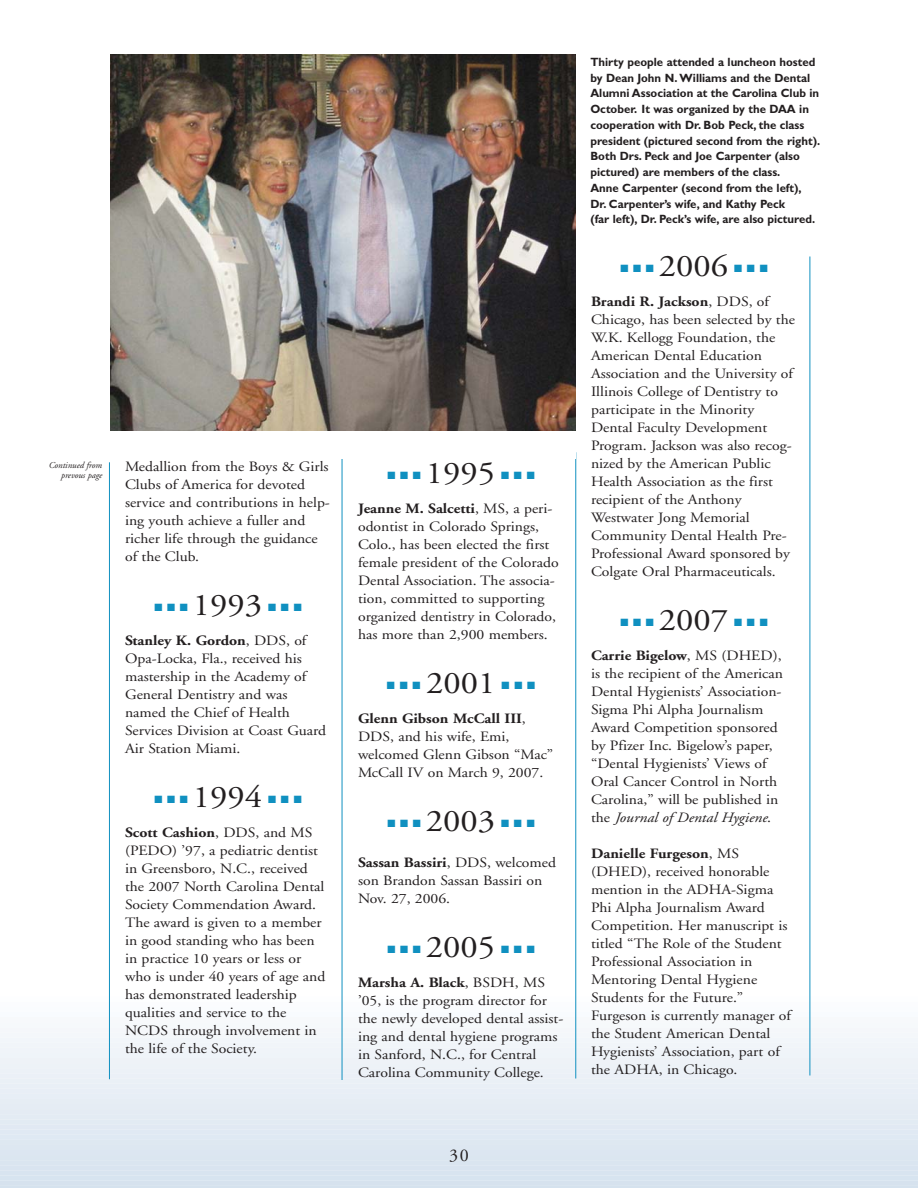
<style>
.page{position:relative;width:918px;height:1188px;background:#fff}
.page>*{position:absolute;margin:0;border:0;box-sizing:border-box;transform-origin:0 0}
.t1{font:31.5px "Adobe Garamond";color:#231f20;scale:1.1 1}
.t2{font:18px "Adobe Garamond";color:#231f20}
.t3{font:14.25px/18px "Adobe Garamond";color:#231f20;scale:1.1 1}
.t4{font:700 12px/15.8px "Gill Sans";color:#231f20;scale:.95 1}
.t5{font:10.5px "Zapf Dingbats";color:#1090c0}
.t6{font:italic 9px/10.5px "Adobe Garamond";color:#231f20;text-align:right}
.s1{font-weight:700}
.s2{font-style:italic}
</style>
<div class="page">
<div style="left:0;top:1178px;width:918px;height:10px;background:#d6e2ee"></div>
<div style="left:0;top:1168px;width:918px;height:10px;background:#d8e4f0"></div>
<div style="left:0;top:1157px;width:918px;height:11px;background:#dae5f0"></div>
<div style="left:0;top:1147px;width:918px;height:11px;background:#dce6f1"></div>
<div style="left:0;top:1137px;width:918px;height:11px;background:#dee8f1"></div>
<div style="left:0;top:1127px;width:918px;height:11px;background:#e0e9f3"></div>
<div style="left:0;top:1116px;width:918px;height:11px;background:#e2ebf3"></div>
<div style="left:0;top:1106px;width:918px;height:11px;background:#e4ebf3"></div>
<div style="left:0;top:1096px;width:918px;height:11px;background:#e6edf4"></div>
<div style="left:0;top:1086px;width:918px;height:11px;background:#e8eef6"></div>
<div style="left:0;top:1076px;width:918px;height:10px;background:#eaf0f6"></div>
<div style="left:0;top:1065px;width:918px;height:11px;background:#ecf1f7"></div>
<div style="left:0;top:1055px;width:918px;height:11px;background:#eef2f7"></div>
<div style="left:0;top:1045px;width:918px;height:11px;background:#f0f4f9"></div>
<div style="left:0;top:1035px;width:918px;height:11px;background:#f2f6fa"></div>
<div style="left:0;top:1024px;width:918px;height:11px;background:#f5f7fa"></div>
<div style="left:0;top:1014px;width:918px;height:11px;background:#f7f9fb"></div>
<div style="left:0;top:1004px;width:918px;height:11px;background:#fafcfe"></div>
<hr style="left:109px;top:462px;width:1px;height:617px;background:#1090c0">
<hr style="left:810px;top:256px;width:1px;height:820px;background:#1090c0">
<hr style="left:342px;top:280px;width:1px;height:800px;background:#1090c0">
<hr style="left:576px;top:452px;width:1px;height:627px;background:#1090c0">
<div style="left:110px;top:112px;width:466px;height:347px;background:#fff"></div>
<img style="left:110px;top:54px;width:466px;height:376px">
<p class="t6" style="left:48px;top:461px;width:55px">Continued from prevous page</p>
<p class="t3" style="left:125px;top:459px;width:188px">Medallion from the Boys &amp; Girls<br>Clubs of America for devoted service and contributions in help&shy;ing youth achieve a fuller and richer life through the guidance of the Club.</p>
<p class="t5" style="left:154px;top:602px;width:35px">■■■</p>
<h1 class="t1" style="left:193px;top:592px;width:64px">1993</h1>
<p class="t5" style="left:268px;top:602px;width:35px">■■■</p>
<p class="t3" style="left:125px;top:633px;width:184px"><span class="s1">Stanley K. Gordon</span>, DDS, of<br>Opa-Locka, Fla., received his mastership in the Academy of<br>General Dentistry and was named the Chief of Health<br>Services Division at Coast Guard<br>Air Station Miami.</p>
<p class="t5" style="left:154px;top:794px;width:35px">■■■</p>
<h1 class="t1" style="left:193px;top:784px;width:64px">1994</h1>
<p class="t5" style="left:268px;top:794px;width:35px">■■■</p>
<p class="t3" style="left:125px;top:825px;width:184px"><span class="s1">Scott Cashion</span>, DDS, and MS (PEDO) ’97, a pediatric dentist in Greensboro, N.C., received the 2007 North Carolina Dental<br>Society Commendation Award.<br>The award is given to a member in good standing who has been in practice 10 years or less or who is under 40 years of age and has demonstrated leadership qualities and service to the<br>NCDS through involvement in the life of the Society.</p>
<p class="t5" style="left:387px;top:471px;width:35px">■■■</p>
<h1 class="t1" style="left:426px;top:461px;width:65px">1995</h1>
<p class="t5" style="left:501px;top:471px;width:35px">■■■</p>
<p class="t3" style="left:358px;top:501px;width:184px"><span class="s1">Jeanne M. Salcetti</span>, MS, a peri&shy;odontist in Colorado Springs,<br>Colo., has been elected the first female president of the Colorado<br>Dental Association. The associa&shy;tion, committed to supporting organized dentistry in Colorado, has more than 2,900 members.</p>
<p class="t5" style="left:387px;top:681px;width:35px">■■■</p>
<h1 class="t1" style="left:426px;top:671px;width:65px">2001</h1>
<p class="t5" style="left:502px;top:681px;width:35px">■■■</p>
<p class="t3" style="left:358px;top:711px;width:179px"><span class="s1">Glenn Gibson McCall III</span>,<br>DDS, and his wife, Emi, welcomed Glenn Gibson “Mac”<br>McCall IV on March 9, 2007.</p>
<p class="t5" style="left:387px;top:819px;width:35px">■■■</p>
<h1 class="t1" style="left:426px;top:809px;width:65px">2003</h1>
<p class="t5" style="left:501px;top:819px;width:35px">■■■</p>
<p class="t3" style="left:358px;top:855px;width:182px"><span class="s1">Sassan Bassiri</span>, DDS, welcomed son Brandon Sassan Bassiri on<br>Nov. 27, 2006.</p>
<p class="t5" style="left:387px;top:945px;width:35px">■■■</p>
<h1 class="t1" style="left:426px;top:935px;width:65px">2005</h1>
<p class="t5" style="left:501px;top:945px;width:35px">■■■</p>
<p class="t3" style="left:358px;top:975px;width:188px"><span class="s1">Marsha A. Black</span>, BSDH, MS ’05, is the program director for the newly developed dental assist&shy;ing and dental hygiene programs in Sanford, N.C., for Central<br>Carolina Community College.</p>
<p class="t2" style="left:449px;top:1148px;width:21px">30</p>
<p class="t4" style="left:590px;top:55px;width:243px">Thirty people attended a luncheon hosted by Dean John N. Williams and the Dental Alumni Association at the Carolina Club in October. It was organized by the DAA in cooperation with Dr. Bob Peck, the class president (pictured second from the right).<br>Both Drs. Peck and Joe Carpenter (also pictured) are members of the class.<br>Anne Carpenter (second from the left), Dr. Carpenter’s wife, and Kathy Peck<br>(far left), Dr. Peck’s wife, are also pictured.</p>
<p class="t5" style="left:620px;top:263px;width:35px">■■■</p>
<h1 class="t1" style="left:659px;top:253px;width:65px">2006</h1>
<p class="t5" style="left:734px;top:263px;width:35px">■■■</p>
<p class="t3" style="left:591px;top:294px;width:187px"><span class="s1">Brandi R. Jackson</span>, DDS, of<br>Chicago, has been selected by the<br>W.K. Kellogg Foundation, the<br>American Dental Education<br>Association and the University of<br>Illinois College of Dentistry to participate in the Minority<br>Dental Faculty Development<br>Program. Jackson was also recog&shy;nized by the American Public<br>Health Association as the first recipient of the Anthony<br>Westwater Jong Memorial<br>Community Dental Health Pre-<br>Professional Award sponsored by<br>Colgate Oral Pharmaceuticals.</p>
<p class="t5" style="left:620px;top:617px;width:35px">■■■</p>
<h1 class="t1" style="left:659px;top:607px;width:65px">2007</h1>
<p class="t5" style="left:734px;top:617px;width:35px">■■■</p>
<p class="t3" style="left:591px;top:648px;width:176px"><span class="s1">Carrie Bigelow</span>, MS (DHED), is the recipient of the American<br>Dental Hygienists’ Association-<br>Sigma Phi Alpha Journalism<br>Award Competition sponsored by Pfizer Inc. Bigelow’s paper, “Dental Hygienists’ Views of<br>Oral Cancer Control in North<br>Carolina,” will be published in the <span class="s2">Journal of Dental Hygiene</span>.</p>
<p class="t3" style="left:591px;top:846px;width:183px"><span class="s1">Danielle Furgeson</span>, MS (DHED), received honorable mention in the ADHA-Sigma<br>Phi Alpha Journalism Award<br>Competition. Her manuscript is titled “The Role of the Student<br>Professional Association in<br>Mentoring Dental Hygiene<br>Students for the Future.”<br>Furgeson is currently manager of the Student American Dental<br>Hygienists’ Association, part of the ADHA, in Chicago.</p>
</div>
